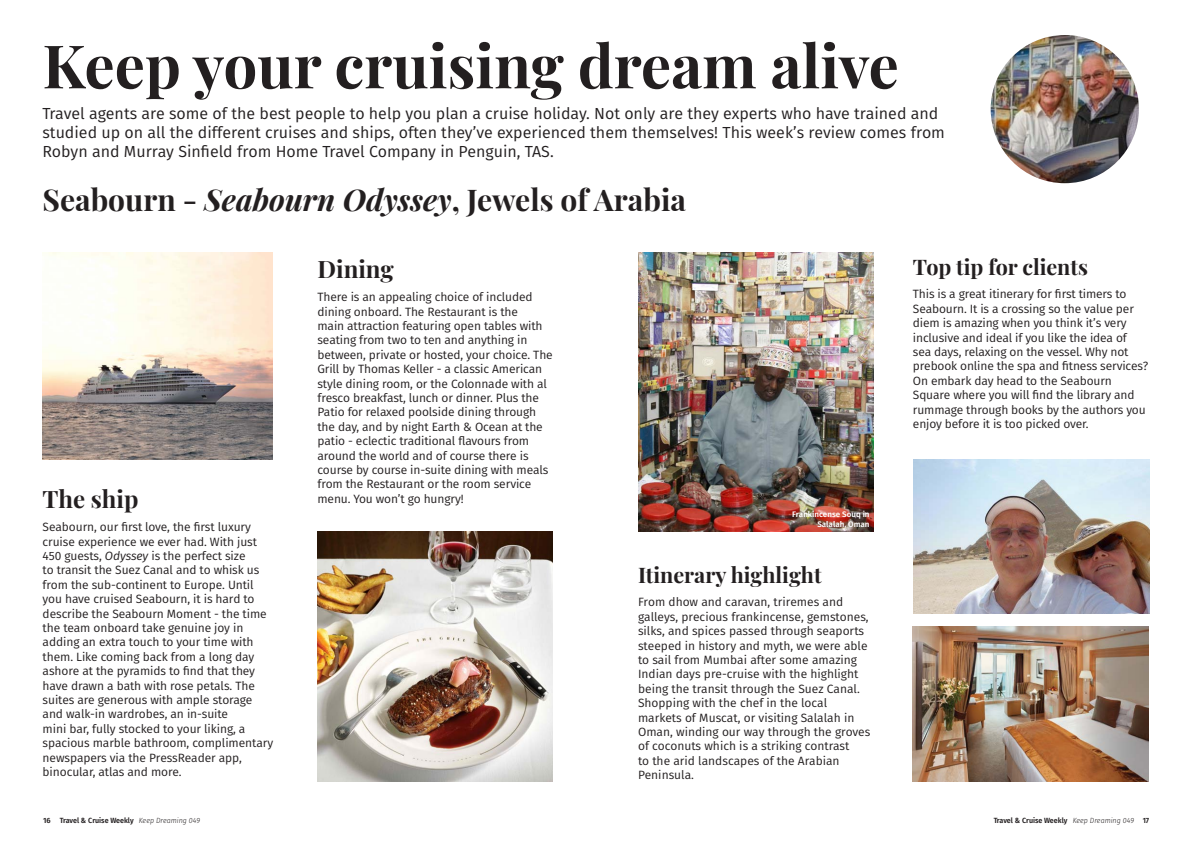
<style>
.page{position:relative;width:1191px;height:842px;background:#fff}
.page>*{position:absolute;margin:0;border:0;box-sizing:border-box;transform-origin:0 0}
.TCW_title{font:700 60px "Playfair Display";color:#231f20}
.TCW_headline{font:700 30px "Playfair Display";color:#231f20}
.TCW_mini_head{font:700 24px "Playfair Display";color:#231f20}
.TCW_mini_head-2{font:700 21.5px "Playfair Display";color:#231f20}
.TCW_precede{font:16px/19.2px "Fira Sans";color:#231f20}
.TCW_body{font:12px/14.4px "Fira Sans";letter-spacing:-.01em;color:#231f20}
.TCW_body_with_indent{font:12px/14.4px "Fira Sans";letter-spacing:-.01em;color:#231f20}
.TCW_caption{font:600 8px/9.6px "Fira Sans";color:#fff;text-align:right}
.t1{font:600 7.5px "Fira Sans";color:#231f20}
.t2{font:600 7.5px "Fira Sans";color:#231f20;scale:.95 1}
.s1{font-style:italic}
.s2{font-weight:300;font-style:italic}
</style>
<div class="page">
<img style="left:43px;top:252px;width:229px;height:207px">
<img style="left:317px;top:531px;width:236px;height:250px">
<img style="left:913px;top:459px;width:236px;height:155px">
<img style="left:913px;top:627px;width:235px;height:154px">
<img style="left:638px;top:252px;width:235px;height:279px">
<img style="left:990px;top:35px;width:148px;height:148px;border-radius:74px">
<p class="TCW_title" style="left:43px;top:19px;width:857px">Keep your cruising dream alive</p>
<p class="TCW_precede" style="left:43px;top:103px;width:904px">Travel agents are some of the best people to help you plan a cruise holiday. Not only are they experts who have trained and studied up on all the different cruises and ships, often they’ve experienced them themselves! This week’s review comes from<br>Robyn and Murray Sinfield from Home Travel Company in Penguin, TAS.</p>
<p class="TCW_headline" style="left:43px;top:176px;width:645px">Seabourn - <span class="s1">Seabourn Odyssey</span>, Jewels of Arabia</p>
<p class="TCW_mini_head" style="left:43px;top:480px;width:97px">The ship</p>
<p class="TCW_body" style="left:43px;top:519px;width:232px">Seabourn, our first love, the first luxury cruise experience we ever had. With just 450 guests, <span class="s1">Odyssey</span> is the perfect size<br>to transit the Suez Canal and to whisk us from the sub-continent to Europe. Until you have cruised Seabourn, it is hard to describe the Seabourn Moment - the time the team onboard take genuine joy in adding an extra touch to your time with them. Like coming back from a long day ashore at the pyramids to find that they have drawn a bath with rose petals. The suites are generous with ample storage and walk-in wardrobes, an in-suite<br>mini bar, fully stocked to your liking, a spacious marble bathroom, complimentary newspapers via the PressReader app, binocular, atlas and more.</p>
<p class="TCW_mini_head" style="left:317px;top:250px;width:78px">Dining</p>
<p class="TCW_body" style="left:317px;top:289px;width:237px">There is an appealing choice of included dining onboard. The Restaurant is the<br>main attraction featuring open tables with seating from two to ten and anything in between, private or hosted, your choice. The Grill by Thomas Keller - a classic American style dining room, or the Colonnade with al fresco breakfast, lunch or dinner. Plus the Patio for relaxed poolside dining through the day, and by night Earth &amp; Ocean at the patio - eclectic traditional flavours from around the world and of course there is course by course in-suite dining with meals from the Restaurant or the room service menu. You won’t go hungry!</p>
<p class="TCW_caption" style="left:792px;top:509px;width:79px">Frankincense Souq in<br>Salalah, Oman</p>
<p class="TCW_mini_head-2" style="left:638px;top:558px;width:185px">Itinerary highlight</p>
<p class="TCW_body" style="left:638px;top:595px;width:234px">From dhow and caravan, triremes and galleys, precious frankincense, gemstones, silks, and spices passed through seaports steeped in history and myth, we were able to sail from Mumbai after some amazing Indian days pre-cruise with the highlight being the transit through the Suez Canal.<br>Shopping with the chef in the local markets of Muscat, or visiting Salalah in Oman, winding our way through the groves of coconuts which is a striking contrast<br>to the arid landscapes of the Arabian Peninsula.</p>
<p class="TCW_mini_head-2" style="left:913px;top:250px;width:176px">Top tip for clients</p>
<p class="TCW_body_with_indent" style="left:913px;top:287px;width:237px">This is a great itinerary for first timers to Seabourn. It is a crossing so the value per diem is amazing when you think it’s very inclusive and ideal if you like the idea of<br>sea days, relaxing on the vessel. Why not prebook online the spa and fitness services?<br>On embark day head to the Seabourn Square where you will find the library and rummage through books by the authors you enjoy before it is too picked over.</p>
<p class="t1" style="left:43px;top:814px;width:159px">16 Travel &amp; Cruise Weekly <span class="s2">Keep Dreaming 049</span></p>
<p class="t2" style="left:993px;top:814px;width:165px">Travel &amp; Cruise Weekly <span class="s2">Keep Dreaming 049</span> 17</p>
</div>
